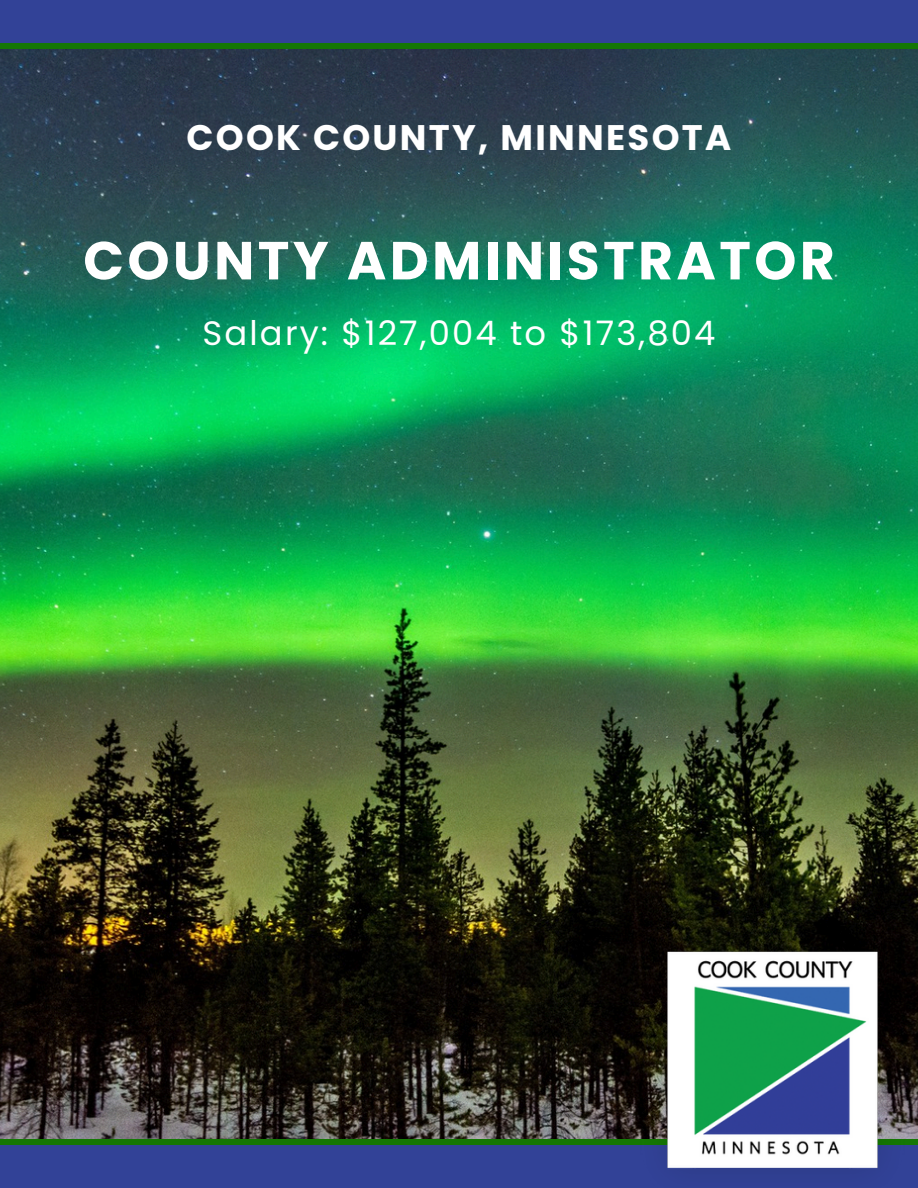
<style>
.page{position:relative;width:918px;height:1188px;background:#fff}
.page>*{position:absolute;margin:0;border:0;box-sizing:border-box;transform-origin:0 0}
.t1{font:700 53.55px "Poppins";letter-spacing:.065em;color:#fff}
.t2{font:700 35.55px "Poppins";letter-spacing:.065em;color:#fff}
.t3{font:33.75px "Poppins";letter-spacing:.065em;color:#fff}
</style>
<div class="page">
<img style="left:0;top:49px;width:918px;height:1090px">
<div style="left:0;top:0;width:918px;height:43px;background:#324297"></div>
<div style="left:0;top:43px;width:918px;height:6px;background:#157705"></div>
<div style="left:0;top:1145px;width:918px;height:43px;background:#324297"></div>
<div style="left:0;top:1139px;width:918px;height:6px;background:#157705"></div>
<img style="left:641px;top:939px;width:264px;height:229px">
<h1 class="t2" style="left:187px;top:113px;width:546px">COOK COUNTY, MINNESOTA</h1>
<h2 class="t1" style="left:83px;top:223px;width:753px">COUNTY ADMINISTRATOR</h2>
<p class="t3" style="left:202px;top:310px;width:515px">Salary: $127,004 to $173,804</p>
</div>
